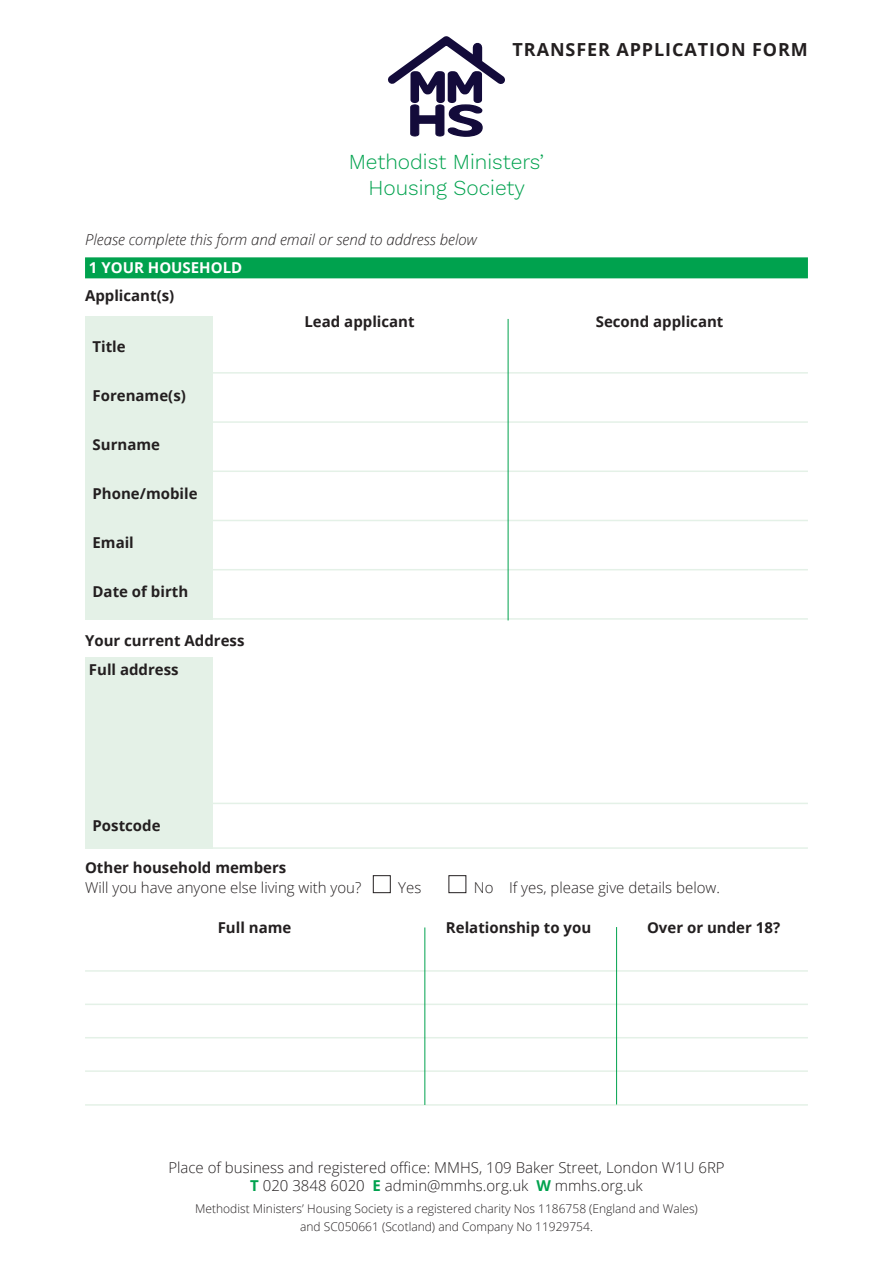
<style>
.page{position:relative;width:893px;height:1263px;background:#fff}
.page>*{position:absolute;margin:0;border:0;box-sizing:border-box;transform-origin:0 0}
.t1{font:300 21px/25.2px "Work Sans";color:#00a24e;text-align:center}
.t2{font:700 18px "Open Sans";letter-spacing:.05em;color:#231f20}
.t3{font:700 15px/28.8px "Open Sans";color:#231f20}
.t4{font:300 15px/18px "Open Sans";color:#231f20;text-align:center}
.t5{font:italic 300 15px "Open Sans";color:#231f20}
.t6{font:700 15px "Open Sans";color:#fff}
.t7{font:300 12px/18px "Open Sans";color:#231f20;text-align:center}
.s1{font-weight:700;color:#00a24e}
</style>
<div class="page">
<svg style="left:388px;top:36px;width:117px;height:101px"></svg>
<div style="left:473px;top:48px;width:9px;height:13px;background:#130b3a"></div>
<div style="left:414px;top:115px;width:25px;height:8px;background:#130b3a"></div>
<hr style="left:115px;top:372px;width:693px;height:2px;background:#e4f1e7">
<hr style="left:111px;top:421px;width:697px;height:2px;background:#e4f1e7">
<hr style="left:106px;top:470px;width:702px;height:2px;background:#e4f1e7">
<hr style="left:102px;top:520px;width:706px;height:1px;background:#e4f1e7">
<hr style="left:98px;top:569px;width:710px;height:1px;background:#e4f1e7">
<hr style="left:94px;top:618px;width:714px;height:2px;background:#e4f1e7">
<div style="left:85px;top:316px;width:128px;height:304px;background:#e4f1e7"></div>
<div style="left:85px;top:657px;width:128px;height:191px;background:#e4f1e7"></div>
<div style="left:373px;top:875px;width:17px;height:18px;border:1px solid #231f20"></div>
<div style="left:449px;top:875px;width:17px;height:18px;border:1px solid #231f20"></div>
<hr style="left:508px;top:319px;width:1px;height:301px;background:#00a24e">
<hr style="left:85px;top:970px;width:723px;height:2px;background:#e4f1e7">
<hr style="left:85px;top:1003px;width:723px;height:2px;background:#e4f1e7">
<hr style="left:85px;top:1037px;width:723px;height:1px;background:#e4f1e7">
<hr style="left:85px;top:1070px;width:723px;height:2px;background:#e4f1e7">
<hr style="left:85px;top:1104px;width:723px;height:2px;background:#e4f1e7">
<hr style="left:424px;top:927px;width:1px;height:178px;background:#00a24e">
<hr style="left:616px;top:927px;width:1px;height:177px;background:#00a24e">
<div style="left:85px;top:257px;width:723px;height:21px;background:#00a24e"></div>
<hr style="left:111px;top:803px;width:697px;height:1px;background:#e4f1e7">
<hr style="left:85px;top:847px;width:723px;height:2px;background:#e4f1e7">
<p class="t2" style="left:513px;top:37px;width:297px">TRANSFER APPLICATION FORM</p>
<h1 class="t1" style="left:349px;top:149px;width:197px">Methodist Ministers’<br>Housing Society</h1>
<p class="t5" style="left:85px;top:230px;width:393px">Please complete this form and email or send to address below</p>
<p class="t6" style="left:89px;top:257px;width:155px">1 YOUR HOUSEHOLD</p>
<p class="t3" style="left:85px;top:280px;width:91px">Applicant(s)</p>
<p class="t3" style="left:93px;top:331px;width:35px">Title</p>
<p class="t3" style="left:93px;top:380px;width:95px">Forename(s)</p>
<p class="t3" style="left:93px;top:429px;width:69px">Surname</p>
<p class="t3" style="left:93px;top:478px;width:106px">Phone/mobile</p>
<p class="t3" style="left:93px;top:527px;width:43px">Email</p>
<p class="t3" style="left:93px;top:576px;width:97px">Date of birth</p>
<p class="t3" style="left:85px;top:625px;width:161px">Your current Address<br>Full address</p>
<p class="t3" style="left:304px;top:307px;width:112px">Lead applicant</p>
<p class="t3" style="left:596px;top:307px;width:129px">Second applicant</p>
<p class="t3" style="left:93px;top:811px;width:70px">Postcode</p>
<p class="t3" style="left:85px;top:852px;width:203px">Other household members</p>
<p class="t4" style="left:85px;top:878px;width:278px">Will you have anyone else living with you?</p>
<p class="t4" style="left:398px;top:878px;width:25px">Yes</p>
<p class="t4" style="left:474px;top:878px;width:248px">No If yes, please give details below.</p>
<p class="t3" style="left:218px;top:913px;width:75px">Full name</p>
<p class="t3" style="left:446px;top:913px;width:147px">Relationship to you</p>
<p class="t3" style="left:647px;top:913px;width:135px">Over or under 18?</p>
<p class="t4" style="left:168px;top:1158px;width:558px">Place of business and registered office: MMHS, 109 Baker Street, London W1U 6RP<br><span class="s1">T</span> 020 3848 6020 <span class="s1">E</span> admin@mmhs.org.uk <span class="s1">W</span> mmhs.org.uk</p>
<p class="t7" style="left:195px;top:1199px;width:504px">Methodist Ministers’ Housing Society is a registered charity Nos 1186758 (England and Wales) and SC050661 (Scotland) and Company No 11929754.</p>
</div>
